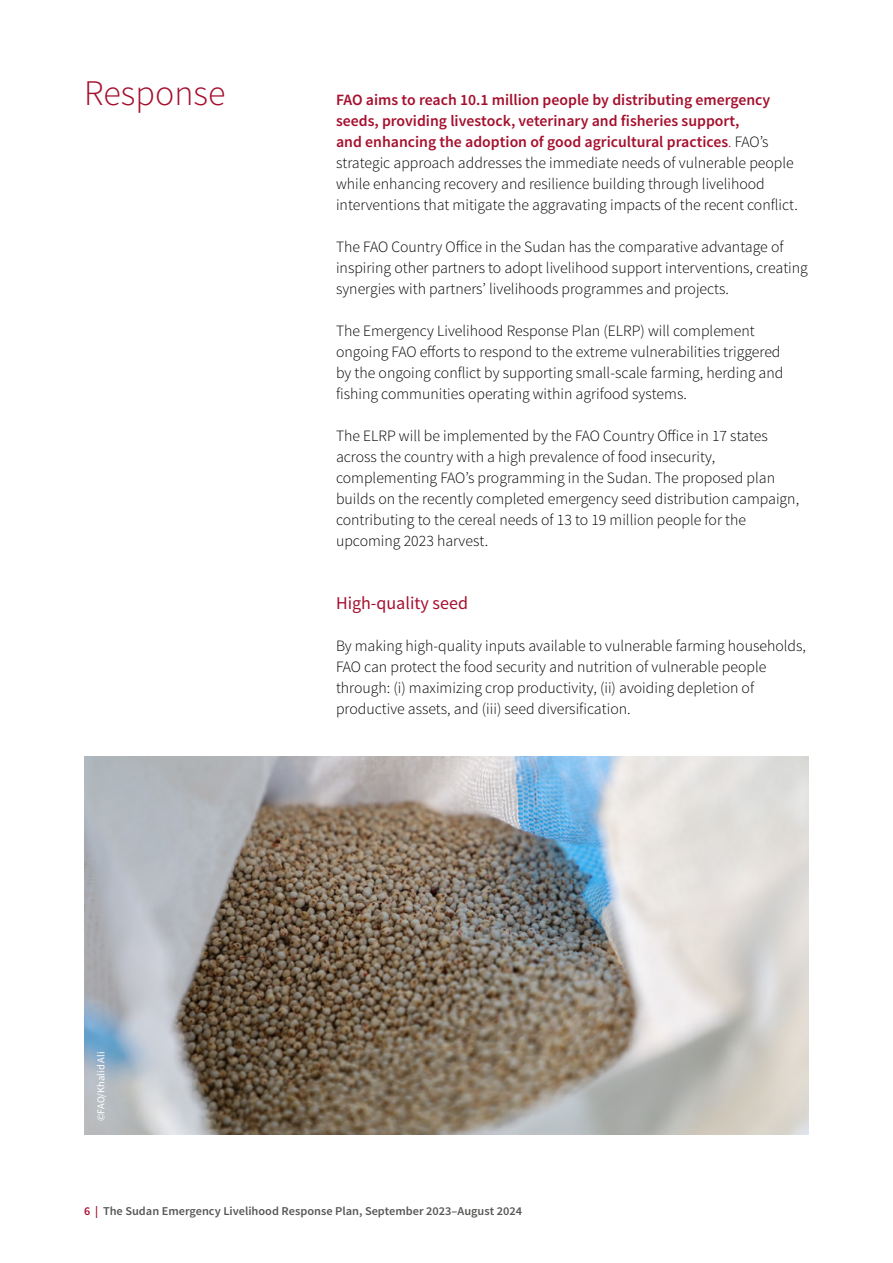
<style>
.page{position:relative;width:893px;height:1263px;background:#fff}
.page>*{position:absolute;margin:0;border:0;box-sizing:border-box;transform-origin:0 0}
.t1{font:300 36px "Source Sans Pro";color:#a50f2d}
.t2{font:18px "Source Sans Pro";color:#a50f2d}
.t3{font:300 15.75px/21px "Source Sans Pro";color:#000}
.t4{font:600 12px "Source Sans Pro";color:#575756}
.t5{font:10.5px "Source Sans Pro";color:#fff}
.s1{font-weight:600;color:#a50f2d}
.s2{color:#a50f2d}
</style>
<div class="page">
<img style="left:84px;top:756px;width:725px;height:378px">
<h1 class="t1" style="left:84px;top:71px;width:143px">Response</h1>
<p class="t3" style="left:336px;top:89px;width:463px"><span class="s1">FAO aims to reach 10.1 million people by distributing emergency seeds, providing livestock, veterinary and fisheries support,<br>and enhancing the adoption of good agricultural practices</span><span class="s2">.</span> FAO’s strategic approach addresses the immediate needs of vulnerable people while enhancing recovery and resilience building through livelihood interventions that mitigate the aggravating impacts of the recent conflict.</p>
<p class="t3" style="left:336px;top:236px;width:473px">The FAO Country Office in the Sudan has the comparative advantage of inspiring other partners to adopt livelihood support interventions, creating synergies with partners’ livelihoods programmes and projects.</p>
<p class="t3" style="left:336px;top:320px;width:449px">The Emergency Livelihood Response Plan (ELRP) will complement ongoing FAO efforts to respond to the extreme vulnerabilities triggered by the ongoing conflict by supporting small-scale farming, herding and fishing communities operating within agrifood systems.</p>
<p class="t3" style="left:336px;top:425px;width:465px">The ELRP will be implemented by the FAO Country Office in 17 states across the country with a high prevalence of food insecurity, complementing FAO’s programming in the Sudan. The proposed plan builds on the recently completed emergency seed distribution campaign, contributing to the cereal needs of 13 to 19 million people for the upcoming 2023 harvest.</p>
<p class="t2" style="left:336px;top:592px;width:133px">High-quality seed</p>
<p class="t3" style="left:336px;top:635px;width:471px">By making high-quality inputs available to vulnerable farming households, FAO can protect the food security and nutrition of vulnerable people through: (i) maximizing crop productivity, (ii) avoiding depletion of productive assets, and (iii) seed diversification.</p>
<p class="t5" style="left:95px;top:1121px;width:71px;rotate:-90deg">©FAO/Khalid Ali</p>
<p class="t4" style="left:84px;top:1203px;width:440px"><span class="s2">6 |</span> The Sudan Emergency Livelihood Response Plan, September 2023–August 2024</p>
</div>
